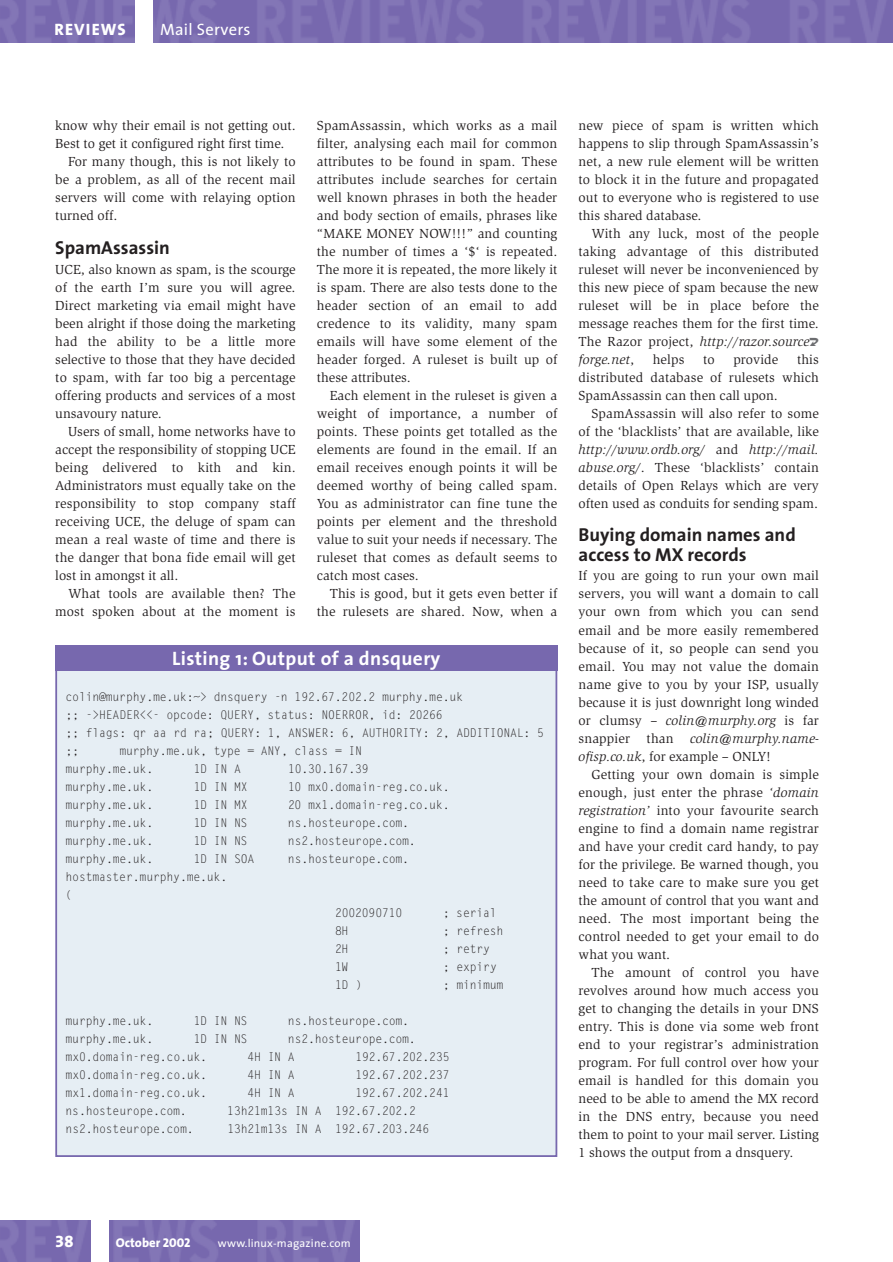
<style>
.page{position:relative;width:893px;height:1262px;background:#fff}
.page>*{position:absolute;margin:0;border:0;box-sizing:border-box;transform-origin:0 0}
.t1{font:700 19.5px "The Sans";letter-spacing:.02em;color:#fff}
.t2{font:700 18.75px/20.2px "The Sans";color:#231f20}
.t3{font:16.5px "The Sans";letter-spacing:.02em;color:#fff}
.t4{font:16.5px "The Sans Extra Bold Caps";letter-spacing:.07em;color:#fff}
.t5{font:16.5px "The Sans Extra Bold Expert";color:#fff}
.t6{font:13.5px/18px "Slimbach";letter-spacing:.005em;color:#231f20;text-align:justify}
.t7{font:800 12.75px "The Sans";color:#fff}
.t8{font:12px/18px "Gothic Looser";letter-spacing:-.02em;color:#231f20;scale:.96 1}
.t9{font:11.25px "The Sans";letter-spacing:.02em;color:#fff}
.s1{font-style:italic}
.s2{font-family:"The Sans Extra Bold Caps";font-weight:400}
</style>
<div class="page">
<img style="left:1px;top:1220px;width:358px;height:42px">
<div style="left:91px;top:1220px;width:17px;height:42px;background:#fff"></div>
<img style="left:1px;top:0;width:891px;height:43px">
<div style="left:135px;top:0;width:17px;height:43px;background:#fff"></div>
<div style="left:56px;top:666px;width:500px;height:490px;background:#e6eef4"></div>
<div style="left:55px;top:644px;width:502px;height:26px;background:#7768ae"></div>
<p class="t4" style="left:54px;top:20px;width:73px">REVIEWS</p>
<p class="t3" style="left:160px;top:23px;width:92px">Mail Servers</p>
<p class="t6" style="left:55px;top:118px;width:242px">know why their email is not getting out.</p>
<p class="t6" style="left:55px;top:136px;width:230px">Best to get it configured right first time.</p>
<p class="t6" style="left:68px;top:154px;width:229px">For many though, this is not likely to</p>
<p class="t6" style="left:55px;top:172px;width:242px">be a problem, as all of the recent mail</p>
<p class="t6" style="left:55px;top:190px;width:242px">servers will come with relaying option</p>
<p class="t6" style="left:55px;top:208px;width:64px">turned off.</p>
<h2 class="t2" style="left:55px;top:239px;width:116px">SpamAssassin</h2>
<p class="t6" style="left:55px;top:262px;width:242px">UCE, also known as spam, is the scourge of the earth I’m sure you will agree.<br>Direct marketing via email might have been alright if those doing the marketing had the ability to be a little more selective to those that they have decided to spam, with far too big a percentage offering products and services of a most unsavoury nature.</p>
<p class="t6" style="left:55px;top:424px;width:242px;text-indent:13px">Users of small, home networks have to accept the responsibility of stopping UCE being delivered to kith and kin.<br>Administrators must equally take on the responsibility to stop company staff receiving UCE, the deluge of spam can mean a real waste of time and there is the danger that bona fide email will get lost in amongst it all.</p>
<p class="t6" style="left:55px;top:586px;width:242px;text-align:right">What tools are available then? The most spoken about at the moment is</p>
<p class="t6" style="left:317px;top:118px;width:242px">SpamAssassin, which works as a mail filter, analysing each mail for common attributes to be found in spam. These attributes include searches for certain well known phrases in both the header and body section of emails, phrases like “MAKE MONEY NOW!!!” and counting the number of times a ‘$‘ is repeated.<br>The more it is repeated, the more likely it is spam. There are also tests done to the header section of an email to add credence to its validity, many spam emails will have some element of the header forged. A ruleset is built up of these attributes.</p>
<p class="t6" style="left:317px;top:388px;width:242px;text-indent:13px">Each element in the ruleset is given a weight of importance, a number of points. These points get totalled as the elements are found in the email. If an email receives enough points it will be deemed worthy of being called spam.<br>You as administrator can fine tune the points per element and the threshold value to suit your needs if necessary. The ruleset that comes as default seems to catch most cases.</p>
<p class="t6" style="left:317px;top:586px;width:242px;text-align:right">This is good, but it gets even better if the rulesets are shared. Now, when a</p>
<h1 class="t1" style="left:172px;top:650px;width:270px">Listing 1: Output of a dnsquery</h1>
<p class="t8" style="left:66px;top:688px;width:500px">colin@murphy.me.uk:~&gt; dnsquery -n 192.67.202.2 murphy.me.uk<br>;; -&gt;HEADER&lt;&lt;- opcode: QUERY, status: NOERROR, id: 20266<br>;; flags: qr aa rd ra; QUERY: 1, ANSWER: 6, AUTHORITY: 2, ADDITIONAL: 5 ;;</p>
<p class="t8" style="left:66px;top:742px;width:310px;text-indent:54px">murphy.me.uk, type = ANY, class = IN murphy.me.uk.</p>
<p class="t8" style="left:194px;top:760px;width:51px">1D IN A</p>
<p class="t8" style="left:288px;top:760px;width:86px">10.30.167.39</p>
<p class="t8" style="left:66px;top:778px;width:93px">murphy.me.uk.</p>
<p class="t8" style="left:194px;top:778px;width:58px">1D IN MX</p>
<p class="t8" style="left:288px;top:778px;width:170px">10 mx0.domain-reg.co.uk.</p>
<p class="t8" style="left:66px;top:796px;width:93px">murphy.me.uk.</p>
<p class="t8" style="left:194px;top:796px;width:58px">1D IN MX</p>
<p class="t8" style="left:288px;top:796px;width:170px">20 mx1.domain-reg.co.uk.</p>
<p class="t8" style="left:66px;top:814px;width:93px">murphy.me.uk.</p>
<p class="t8" style="left:194px;top:814px;width:58px">1D IN NS</p>
<p class="t8" style="left:288px;top:814px;width:128px">ns.hosteurope.com.</p>
<p class="t8" style="left:66px;top:832px;width:93px">murphy.me.uk.</p>
<p class="t8" style="left:194px;top:832px;width:58px">1D IN NS</p>
<p class="t8" style="left:288px;top:832px;width:135px">ns2.hosteurope.com.</p>
<p class="t8" style="left:66px;top:850px;width:93px">murphy.me.uk.</p>
<p class="t8" style="left:194px;top:850px;width:65px">1D IN SOA</p>
<p class="t8" style="left:288px;top:850px;width:128px">ns.hosteurope.com.</p>
<p class="t8" style="left:66px;top:868px;width:170px">hostmaster.murphy.me.uk. (</p>
<p class="t8" style="left:335px;top:904px;width:72px">2002090710</p>
<p class="t8" style="left:443px;top:904px;width:58px">; serial</p>
<p class="t8" style="left:335px;top:922px;width:16px">8H</p>
<p class="t8" style="left:443px;top:922px;width:65px">; refresh</p>
<p class="t8" style="left:335px;top:940px;width:16px">2H</p>
<p class="t8" style="left:443px;top:940px;width:51px">; retry</p>
<p class="t8" style="left:335px;top:958px;width:16px">1W</p>
<p class="t8" style="left:443px;top:958px;width:58px">; expiry</p>
<p class="t8" style="left:335px;top:976px;width:30px">1D )</p>
<p class="t8" style="left:443px;top:976px;width:65px">; minimum</p>
<p class="t8" style="left:66px;top:1012px;width:93px">murphy.me.uk.</p>
<p class="t8" style="left:194px;top:1012px;width:58px">1D IN NS</p>
<p class="t8" style="left:288px;top:1012px;width:128px">ns.hosteurope.com.</p>
<p class="t8" style="left:66px;top:1030px;width:93px">murphy.me.uk.</p>
<p class="t8" style="left:194px;top:1030px;width:58px">1D IN NS</p>
<p class="t8" style="left:288px;top:1030px;width:135px">ns2.hosteurope.com.</p>
<p class="t8" style="left:66px;top:1048px;width:149px">mx0.domain-reg.co.uk.</p>
<p class="t8" style="left:247px;top:1048px;width:51px">4H IN A</p>
<p class="t8" style="left:355px;top:1048px;width:100px">192.67.202.235</p>
<p class="t8" style="left:66px;top:1066px;width:149px">mx0.domain-reg.co.uk.</p>
<p class="t8" style="left:247px;top:1066px;width:51px">4H IN A</p>
<p class="t8" style="left:355px;top:1066px;width:100px">192.67.202.237</p>
<p class="t8" style="left:66px;top:1084px;width:149px">mx1.domain-reg.co.uk.</p>
<p class="t8" style="left:247px;top:1084px;width:51px">4H IN A</p>
<p class="t8" style="left:355px;top:1084px;width:100px">192.67.202.241</p>
<p class="t8" style="left:66px;top:1102px;width:128px">ns.hosteurope.com.</p>
<p class="t8" style="left:227px;top:1102px;width:198px">13h21m13s IN A 192.67.202.2</p>
<p class="t8" style="left:66px;top:1120px;width:135px">ns2.hosteurope.com.</p>
<p class="t8" style="left:227px;top:1120px;width:212px">13h21m13s IN A 192.67.203.246</p>
<p class="t6" style="left:578px;top:118px;width:242px">new piece of spam is written which happens to slip through SpamAssassin’s net, a new rule element will be written to block it in the future and propagated out to everyone who is registered to use this shared database.</p>
<p class="t6" style="left:578px;top:226px;width:242px;text-align:left;text-indent:13px">With any luck, most of the people taking advantage of this distributed ruleset will never be inconvenienced by this new piece of spam because the new ruleset will be in place before the message reaches them for the first time.<br>The Razor project, <span class="s1">http://razor.source forge.net</span>,</p>
<p class="t6" style="left:578px;top:352px;width:242px;text-indent:218px">this distributed database of rulesets which SpamAssassin can then call upon.</p>
<p class="t6" style="left:578px;top:406px;width:242px;text-indent:13px">SpamAssassin will also refer to some of the ‘blacklists’ that are available, like <span class="s1">http://www.ordb.org/</span> and <span class="s1">http://mail. abuse.org/</span>. These ‘blacklists’ contain details of Open Relays which are very often used as conduits for sending spam.</p>
<h2 class="t2" style="left:578px;top:526px;width:219px">Buying domain names and access to MX records</h2>
<p class="t6" style="left:578px;top:568px;width:242px">If you are going to run your own mail servers, you will want a domain to call your own from which you can send email and be more easily remembered because of it, so people can send you email. You may not value the domain name give to you by your ISP, usually because it is just downright long winded or clumsy – <span class="s1">colin@murphy.org</span> is far snappier than <span class="s1">colin@murphy.name&shy;ofisp.co.uk</span>, for example – ONLY!</p>
<p class="t6" style="left:578px;top:766px;width:242px;text-indent:13px">Getting your own domain is simple enough, just enter the phrase <span class="s1">‘domain registration’</span> into your favourite search engine to find a domain name registrar and have your credit card handy, to pay for the privilege. Be warned though, you need to take care to make sure you get the amount of control that you want and need. The most important being the control needed to get your email to do what you want.</p>
<p class="t6" style="left:578px;top:964px;width:242px;text-indent:13px">The amount of control you have revolves around how much access you get to changing the details in your DNS entry. This is done via some web front end to your registrar’s administration program. For full control over how your email is handled for this domain you need to be able to amend the MX record in the DNS entry, because you need them to point to your mail server. Listing 1 shows the output from a dnsquery.</p>
<p class="t6" style="left:652px;top:352px;width:33px">helps</p>
<p class="t6" style="left:703px;top:352px;width:13px">to</p>
<p class="t6" style="left:733px;top:352px;width:47px">provide</p>
<p class="t5" style="left:55px;top:1231px;width:20px">38</p>
<p class="t7" style="left:116px;top:1237px;width:76px">October <span class="s2">2002</span></p>
<p class="t9" style="left:218px;top:1238px;width:134px">www.linux-magazine.com</p>
</div>
